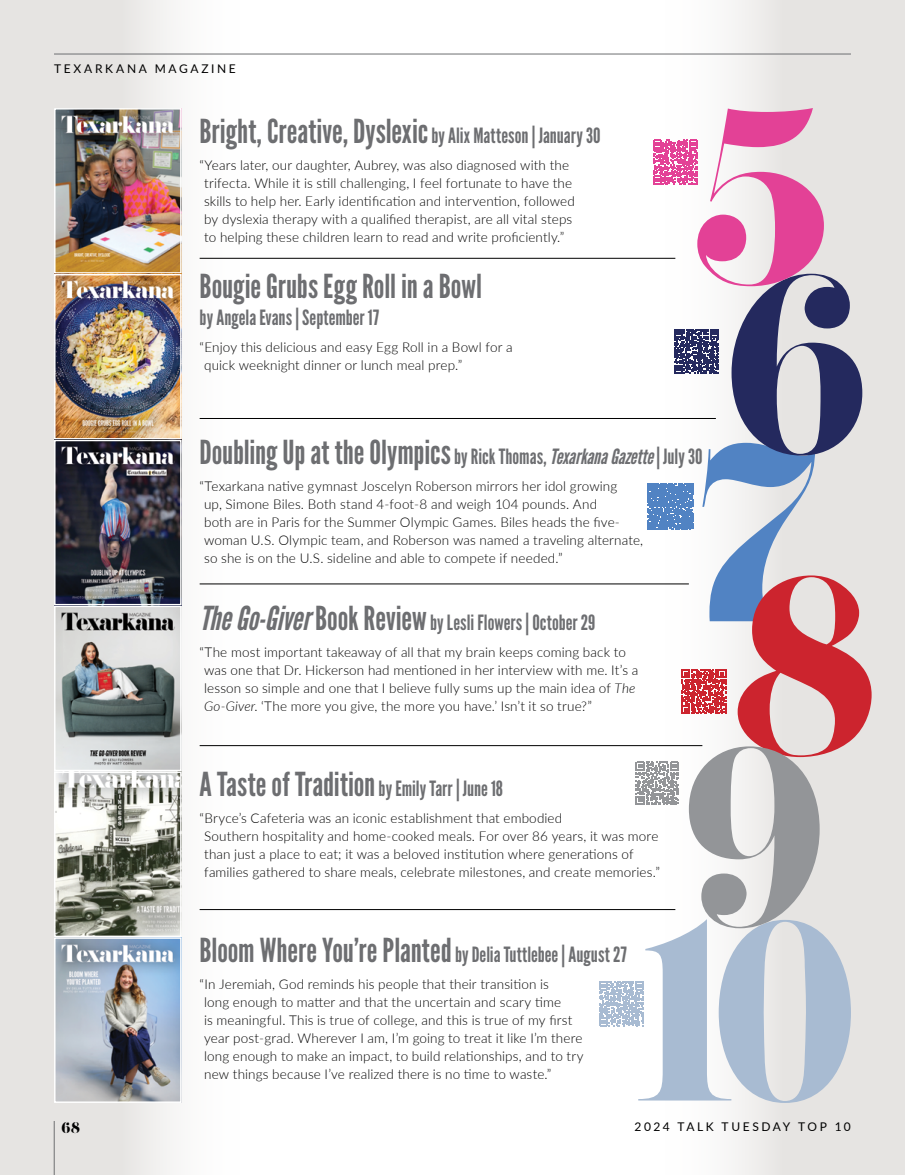
<style>
.page{position:relative;width:905px;height:1175px;background:#fff}
.page>*{position:absolute;margin:0;border:0;box-sizing:border-box;transform-origin:0 0}
.t1{font:33px "League Gothic";letter-spacing:-.005em;color:#6d6e71}
.t2{font:21px "League Gothic";color:#6d6e71}
.t3{font:15px "Pistilli";color:#000}
.t4{font:300 13.5px/18px "Lato";letter-spacing:.01em;color:#000}
.t5{font:12px "Lato";letter-spacing:.215em;color:#000}
.s1{font-size:21px}
.s2{font-style:italic;font-size:21px}
.s3{font-style:italic;font-size:33px}
.s4{font-size:33px}
.s5{font-style:italic}
</style>
<div class="page">
<div style="left:0;top:0;width:248px;height:1174px;background:linear-gradient(to right,#dfdcda,#fefdfd)"></div>
<div style="left:657px;top:0;width:247px;height:1174px;background:linear-gradient(to right,#fefefe,#dfdcda)"></div>
<img style="left:54px;top:111px;width:128px;height:988px">
<div style="left:54px;top:605px;width:128px;height:166px;border:2px solid #fff"></div>
<div style="left:54px;top:108px;width:128px;height:166px;border:2px solid #fff"></div>
<div style="left:54px;top:274px;width:128px;height:165px;border:2px solid #fff"></div>
<div style="left:54px;top:440px;width:128px;height:165px;border:2px solid #fff"></div>
<div style="left:54px;top:771px;width:128px;height:166px;border:2px solid #fff"></div>
<div style="left:54px;top:937px;width:128px;height:165px;border:2px solid #fff"></div>
<hr style="left:200px;top:258px;width:475px;height:1px;background:#000">
<hr style="left:200px;top:418px;width:516px;height:1px;background:#000">
<hr style="left:200px;top:583px;width:488px;height:1px;background:#000">
<hr style="left:200px;top:745px;width:502px;height:1px;background:#000">
<hr style="left:200px;top:909px;width:475px;height:1px;background:#000">
<svg style="left:599px;top:108px;width:272px;height:994px"></svg>
<hr style="left:54px;top:54px;width:796px;height:1px;background:#6d6e71">
<hr style="left:54px;top:1120px;width:1px;height:54px;background:#6d6e71">
<p class="t5" style="left:54px;top:60px;width:183px">TEXARKANA MAGAZINE</p>
<h1 class="t1" style="left:200px;top:111px;width:402px">Bright, Creative, Dyslexic <span class="s1">by Alix Matteson | January 30</span></h1>
<p class="t4" style="left:200px;top:155px;width:376px;text-align:center">“Years later, our daughter, Aubrey, was also diagnosed with the trifecta. While it is still challenging, I feel fortunate to have the skills to help her. Early identification and intervention, followed by dyslexia therapy with a qualified therapist, are all vital steps to helping these children learn to read and write proficiently.”</p>
<h1 class="t1" style="left:200px;top:267px;width:284px">Bougie Grubs Egg Roll in a Bowl</h1>
<h2 class="t2" style="left:200px;top:305px;width:181px">by Angela Evans | September 17</h2>
<p class="t4" style="left:204px;top:338px;width:310px;text-indent:-4px">“Enjoy this delicious and easy Egg Roll in a Bowl for a quick weeknight dinner or lunch meal prep.”</p>
<h1 class="t1" style="left:200px;top:432px;width:504px">Doubling Up at the Olympics <span class="s1">by Rick Thomas,</span> <span class="s2">Texarkana Gazette</span> <span class="s1">| July 30</span></h1>
<p class="t4" style="left:204px;top:476px;width:440px;text-indent:-4px">“Texarkana native gymnast Joscelyn Roberson mirrors her idol growing<br>up, Simone Biles. Both stand 4-foot-8 and weigh 104 pounds. And<br>both are in Paris for the Summer Olympic Games. Biles heads the five&shy;woman U.S. Olympic team, and Roberson was named a traveling alternate, so she is on the U.S. sideline and able to compete if needed.”</p>
<h2 class="t2" style="left:200px;top:610px;width:397px"><span class="s3">The Go-Giver</span> <span class="s4">Book Review</span> by Lesli Flowers | October 29</h2>
<p class="t4" style="left:204px;top:642px;width:436px;text-indent:-4px">“The most important takeaway of all that my brain keeps coming back to was one that Dr. Hickerson had mentioned in her interview with me. It’s a lesson so simple and one that I believe fully sums up the main idea of <span class="s5">The Go-Giver</span>. ‘The more you give, the more you have.’ Isn’t it so true?”</p>
<h2 class="t2" style="left:200px;top:775px;width:305px"><span class="s4">A Taste of Tradition</span> by Emily Tarr | June 18</h2>
<p class="t4" style="left:204px;top:808px;width:457px;text-indent:-4px">“Bryce’s Cafeteria was an iconic establishment that embodied<br>Southern hospitality and home-cooked meals. For over 86 years, it was more than just a place to eat; it was a beloved institution where generations of families gathered to share meals, celebrate milestones, and create memories.”</p>
<p class="t3" style="left:61px;top:1117px;width:21px">68</p>
<h2 class="t2" style="left:200px;top:941px;width:429px"><span class="s4">Bloom Where You’re Planted</span> by Delia Tuttlebee | August 27</h2>
<p class="t4" style="left:204px;top:974px;width:381px;text-indent:-4px">“In Jeremiah, God reminds his people that their transition is<br>long enough to matter and that the uncertain and scary time<br>is meaningful. This is true of college, and this is true of my first year post-grad. Wherever I am, I’m going to treat it like I’m there long enough to make an impact, to build relationships, and to try new things because I’ve realized there is no time to waste.”</p>
<p class="t5" style="left:634px;top:1117px;width:218px">2024 TALK TUESDAY TOP 10</p>
</div>
